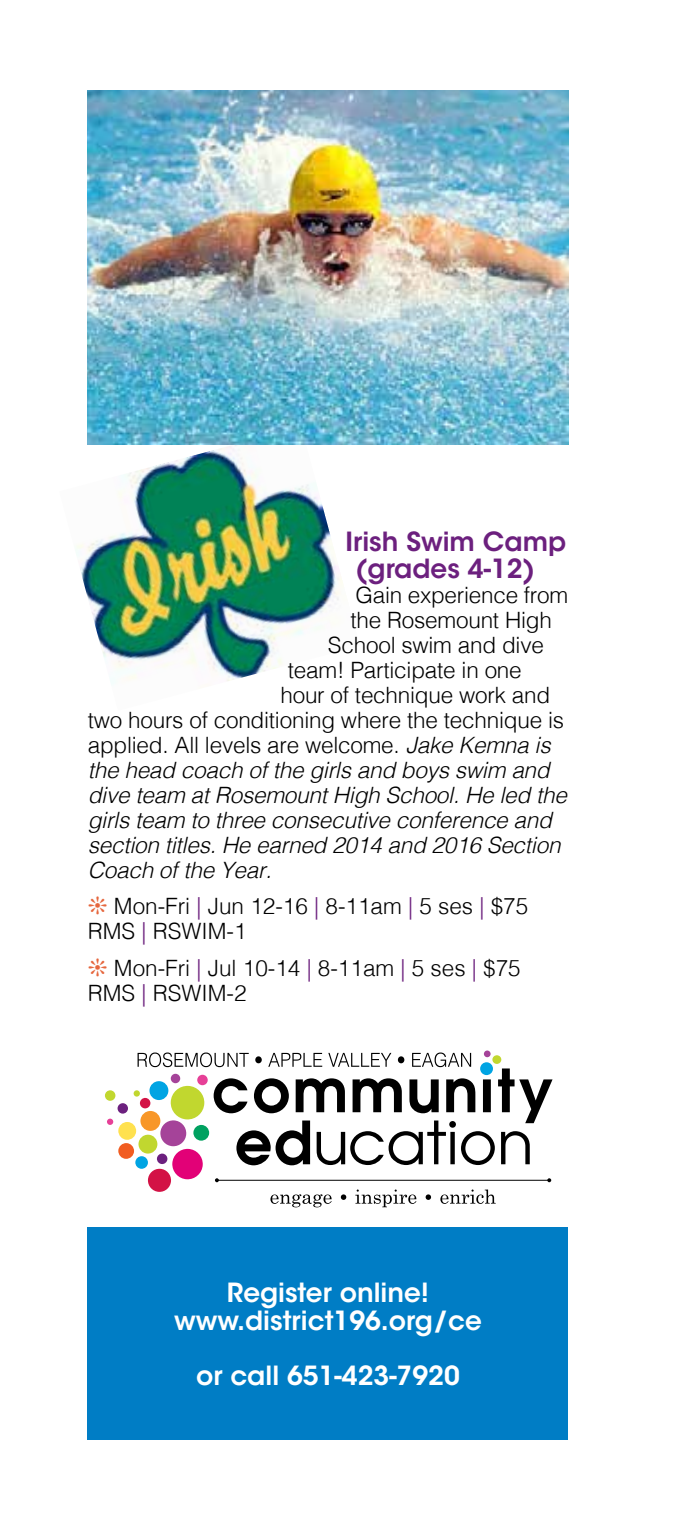
<style>
.page{position:relative;width:673px;height:1530px;background:#fff}
.page>*{position:absolute;margin:0;border:0;box-sizing:border-box;transform-origin:0 0}
.t1{font:600 26.25px/27.5px "ITC Avant Garde Std";color:#fff;text-align:center}
.t2{font:600 26.25px/27.5px "ITC Avant Garde Std";color:#6c207e}
.t3{font:300 22.5px/25px "Helvetica";letter-spacing:-.01em;color:#000}
.t4{font:italic 300 22.5px "Helvetica";letter-spacing:-.01em;color:#000}
.s1{font-style:italic}
.s2{color:#6c207e}
</style>
<div class="page">
<img style="left:76px;top:427px;width:267px;height:257px">
<img style="left:88px;top:90px;width:480px;height:355px">
<div style="left:118px;top:1122px;width:18px;height:18px;background:#ffe14f;border-radius:50%"></div>
<svg style="left:135px;top:1156px;width:13px;height:13px"></svg>
<div style="left:117px;top:1103px;width:11px;height:11px;background:#6c207e;border-radius:50%"></div>
<div style="left:105px;top:1090px;width:10px;height:11px;background:#c1d72f;border-radius:50%"></div>
<svg style="left:107px;top:1119px;width:6px;height:6px"></svg>
<div style="left:133px;top:1090px;width:7px;height:7px;background:#c1d72f;border-radius:50%"></div>
<div style="left:118px;top:1143px;width:16px;height:16px;background:#f15d22;border-radius:50%"></div>
<div style="left:172px;top:1149px;width:31px;height:31px;background:#e20177;border-radius:50%"></div>
<div style="left:148px;top:1169px;width:23px;height:23px;background:#d31245;border-radius:50%"></div>
<svg style="left:270px;top:1190px;width:225px;height:17px"></svg>
<hr style="left:217px;top:1180px;width:332px;height:1px;background:#000">
<svg style="left:215px;top:1178px;width:4px;height:4px"></svg>
<svg style="left:547px;top:1178px;width:4px;height:4px"></svg>
<svg style="left:137px;top:1053px;width:415px;height:112px"></svg>
<div style="left:492px;top:1055px;width:9px;height:9px;background:#c1d72f;border-radius:50%"></div>
<div style="left:483px;top:1051px;width:7px;height:6px;background:#a54399;border-radius:50%"></div>
<div style="left:480px;top:1062px;width:13px;height:13px;background:#00a4e3;border-radius:50%"></div>
<div style="left:88px;top:1228px;width:480px;height:212px;background:#007dc5"></div>
<p class="t2" style="left:355px;top:527px;width:212px;text-indent:-10px">Irish Swim Camp (grades 4-12)</p>
<p class="t3" style="left:355px;top:581px;width:214px">Gain experience from</p>
<p class="t3" style="left:350px;top:606px;width:203px">the Rosemount High</p>
<p class="t3" style="left:328px;top:631px;width:217px">School swim and dive</p>
<p class="t3" style="left:288px;top:656px;width:235px">team! Participate in one</p>
<p class="t3" style="left:280px;top:681px;width:271px">hour of technique work and</p>
<p class="t3" style="left:88px;top:706px;width:477px">two hours of conditioning where the technique is</p>
<p class="t3" style="left:88px;top:731px;width:464px">applied. All levels are welcome. <span class="s1">Jake Kemna is</span></p>
<p class="t4" style="left:88px;top:751px;width:463px">the head coach of the girls and boys swim and</p>
<p class="t4" style="left:88px;top:776px;width:480px">dive team at Rosemount High School. He led the</p>
<p class="t4" style="left:88px;top:801px;width:465px">girls team to three consecutive conference and</p>
<p class="t4" style="left:88px;top:826px;width:474px">section titles. He earned 2014 and 2016 Section</p>
<p class="t4" style="left:88px;top:851px;width:185px">Coach of the Year.</p>
<p class="t3" style="left:88px;top:892px;width:442px;text-indent:26px">Mon-Fri <span class="s2">|</span> Jun 12-16 <span class="s2">|</span> 8-11am <span class="s2">|</span> 5 ses <span class="s2">|</span> $75<br>RMS <span class="s2">|</span> RSWIM-1</p>
<p class="t3" style="left:88px;top:953px;width:434px;text-indent:26px">Mon-Fri <span class="s2">|</span> Jul 10-14 <span class="s2">|</span> 8-11am <span class="s2">|</span> 5 ses <span class="s2">|</span> $75<br>RMS <span class="s2">|</span> RSWIM-2</p>
<p class="t1" style="left:174px;top:1279px;width:309px">Register online! www.district196.org/ce</p>
<p class="t1" style="left:196px;top:1361px;width:265px">or call 651-423-7920</p>
</div>
